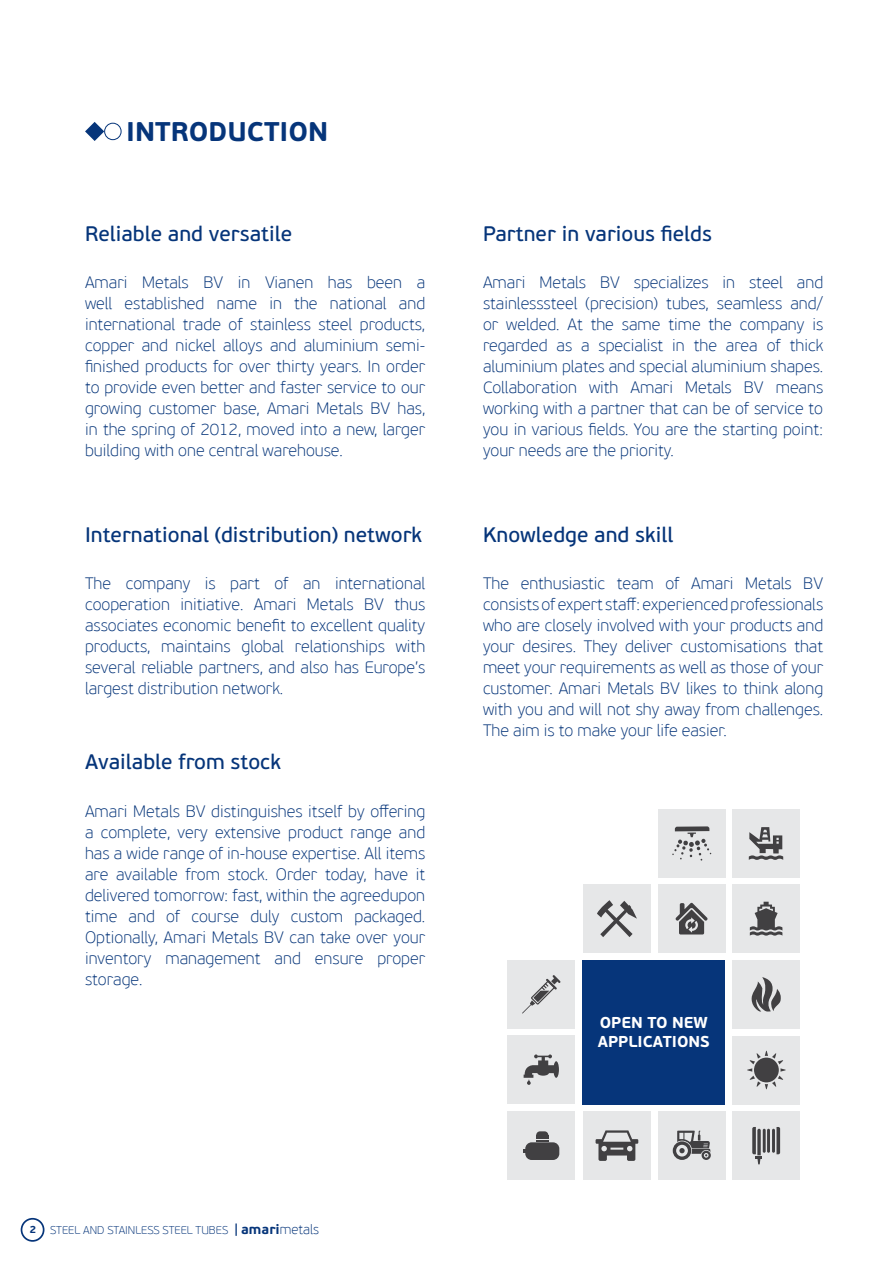
<style>
.page{position:relative;width:893px;height:1263px;background:#fff}
.page>*{position:absolute;margin:0;border:0;box-sizing:border-box;transform-origin:0 0}
.t1{font:700 27px "PF Beau Sans Pro";color:#06357a}
.t2{font:21px "PF Beau Sans Pro Bbook";color:#06357a}
.t3{font:100 16.5px/21px "PF Beau Sans Pro";color:#06357a;text-align:justify}
.t4{font:700 15.75px/18.9px "PF Beau Sans Pro";color:#fff}
.t5{font:100 11.25px "PF Beau Sans Pro";color:#06357a}
.s1{font-weight:700;font-size:10.5px}
.s2{font-family:"PF Beau Sans Pro Bbook";font-weight:400;font-size:13.5px}
.s3{font-weight:700;font-size:13.5px}
.s4{font-size:13.5px}
</style>
<div class="page">
<div style="left:21px;top:1218px;width:23px;height:24px;border:2px solid #06357a;border-radius:50%"></div>
<div style="left:621px;top:42px;width:93px;height:93px;border:4px solid #fff;border-radius:50%"></div>
<svg style="left:85px;top:122px;width:19px;height:19px"></svg>
<div style="left:104px;top:123px;width:17px;height:17px;border:1px solid #06357a;border-radius:50%"></div>
<div style="left:582px;top:960px;width:143px;height:144px;background:#06357a"></div>
<div style="left:732px;top:1035px;width:68px;height:69px;background:#e6e7e8"></div>
<div style="left:732px;top:884px;width:68px;height:69px;background:#e6e7e8"></div>
<div style="left:732px;top:960px;width:68px;height:69px;background:#e6e7e8"></div>
<div style="left:583px;top:1111px;width:68px;height:69px;background:#e6e7e8"></div>
<div style="left:732px;top:1111px;width:68px;height:69px;background:#e6e7e8"></div>
<div style="left:658px;top:884px;width:67px;height:69px;background:#e6e7e8"></div>
<div style="left:583px;top:884px;width:68px;height:69px;background:#e6e7e8"></div>
<div style="left:507px;top:1035px;width:68px;height:69px;background:#e6e7e8"></div>
<div style="left:507px;top:960px;width:68px;height:69px;background:#e6e7e8"></div>
<div style="left:658px;top:1111px;width:68px;height:69px;background:#e6e7e8"></div>
<svg style="left:747px;top:1050px;width:39px;height:39px"></svg>
<svg style="left:524px;top:1054px;width:35px;height:31px"></svg>
<svg style="left:750px;top:902px;width:32px;height:34px"></svg>
<div style="left:507px;top:1111px;width:68px;height:69px;background:#e6e7e8"></div>
<div style="left:525px;top:1142px;width:34px;height:18px;background:#414042;border-radius:6px"></div>
<hr style="left:523px;top:1149px;width:33px;height:3px;background:#414042">
<svg style="left:536px;top:1131px;width:12px;height:10px"></svg>
<svg style="left:751px;top:977px;width:30px;height:34px"></svg>
<svg style="left:675px;top:903px;width:33px;height:31px"></svg>
<hr style="left:763px;top:1129px;width:3px;height:24px;background:#414042">
<hr style="left:767px;top:1129px;width:3px;height:24px;background:#414042">
<hr style="left:772px;top:1129px;width:3px;height:24px;background:#414042">
<svg style="left:776px;top:1127px;width:4px;height:27px"></svg>
<svg style="left:752px;top:1127px;width:10px;height:37px"></svg>
<svg style="left:597px;top:900px;width:40px;height:37px"></svg>
<div style="left:658px;top:809px;width:68px;height:69px;background:#e6e7e8"></div>
<div style="left:732px;top:809px;width:68px;height:69px;background:#e6e7e8"></div>
<svg style="left:749px;top:827px;width:34px;height:33px"></svg>
<svg style="left:672px;top:826px;width:39px;height:35px"></svg>
<svg style="left:522px;top:975px;width:38px;height:38px"></svg>
<svg style="left:672px;top:1141px;width:20px;height:20px"></svg>
<svg style="left:673px;top:1141px;width:18px;height:19px"></svg>
<svg style="left:702px;top:1151px;width:9px;height:9px"></svg>
<svg style="left:677px;top:1131px;width:33px;height:27px"></svg>
<svg style="left:596px;top:1130px;width:42px;height:31px"></svg>
<h1 class="t1" style="left:126px;top:115px;width:203px">INTRODUCTION</h1>
<p class="t2" style="left:85px;top:222px;width:209px">Reliable and versatile</p>
<p class="t3" style="left:85px;top:272px;width:342px">Amari Metals BV in Vianen has been a well established name in the national and international trade of stainless steel products, copper and nickel alloys and aluminium semi&shy;finished products for over thirty years. In order to provide even better and faster service to our growing customer base, Amari Metals BV has, in the spring of 2012, moved into a new, larger building with one central warehouse.</p>
<p class="t2" style="left:85px;top:523px;width:339px">International (distribution) network</p>
<p class="t3" style="left:85px;top:573px;width:342px">The company is part of an international cooperation initiative. Amari Metals BV thus associates economic benefit to excellent quality products, maintains global relationships with several reliable partners, and also has Europe’s largest distribution network.</p>
<p class="t2" style="left:85px;top:750px;width:197px">Available from stock</p>
<p class="t3" style="left:85px;top:800px;width:342px">Amari Metals BV distinguishes itself by offering a complete, very extensive product range and has a wide range of in-house expertise. All items are available from stock. Order today, have it delivered tomorrow: fast, within the agreedupon time and of course duly custom packaged.<br>Optionally, Amari Metals BV can take over your inventory management and ensure proper storage.</p>
<p class="t2" style="left:483px;top:222px;width:230px">Partner in various fields</p>
<p class="t3" style="left:483px;top:272px;width:342px">Amari Metals BV specializes in steel and stainlesssteel (precision) tubes, seamless and/ or welded. At the same time the company is regarded as a specialist in the area of thick aluminium plates and special aluminium shapes.<br>Collaboration with Amari Metals BV means working with a partner that can be of service to you in various fields. You are the starting point: your needs are the priority.</p>
<p class="t2" style="left:483px;top:523px;width:192px">Knowledge and skill</p>
<p class="t3" style="left:483px;top:573px;width:342px">The enthusiastic team of Amari Metals BV consists of expert staff: experienced professionals who are closely involved with your products and your desires. They deliver customisations that meet your requirements as well as those of your customer. Amari Metals BV likes to think along with you and will not shy away from challenges.<br>The aim is to make your life easier.</p>
<p class="t4" style="left:598px;top:1013px;width:113px">OPEN TO NEW<br>APPLICATIONS</p>
<p class="t5" style="left:29px;top:1223px;width:291px"><span class="s1">2</span> STEEL AND STAINLESS STEEL TUBES <span class="s2">|</span> <span class="s3">amari</span><span class="s4">metals</span></p>
</div>
